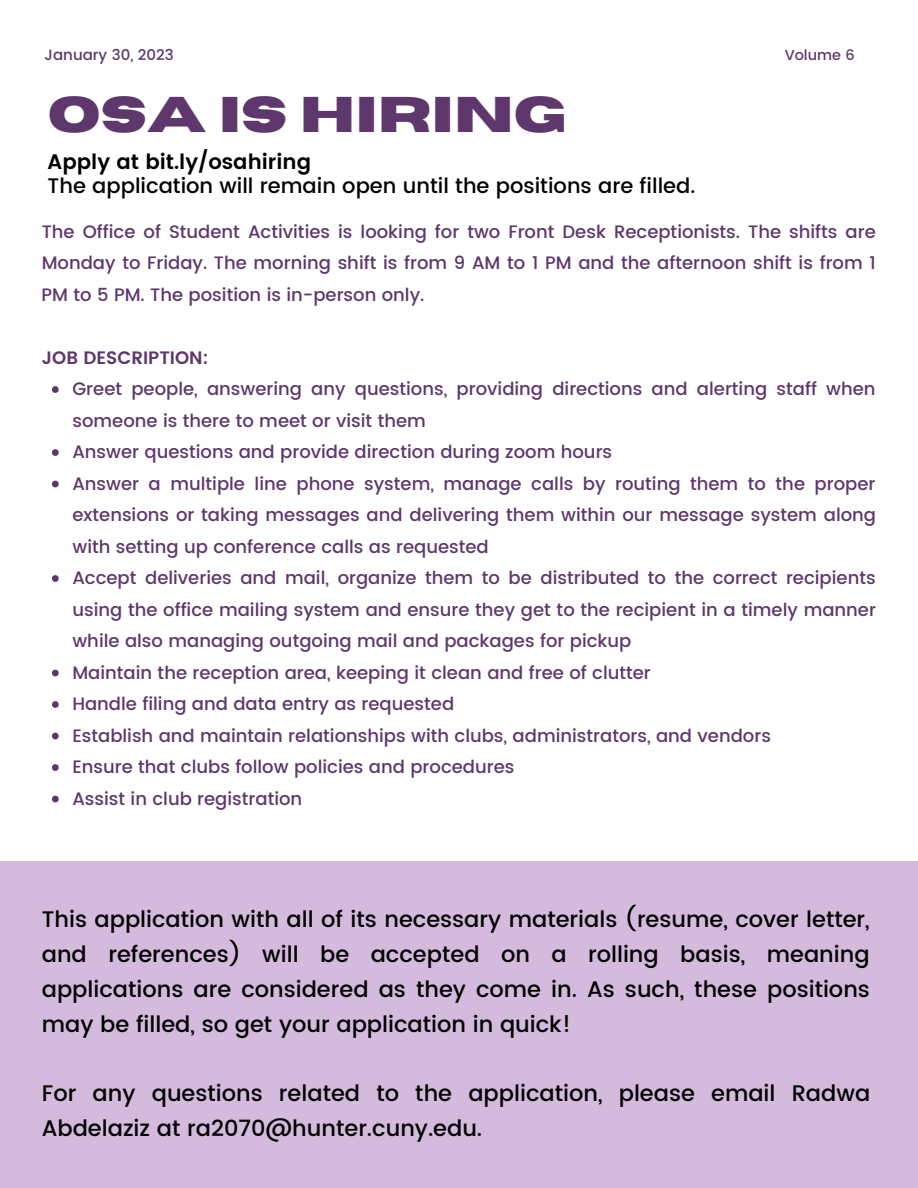
<style>
.page{position:relative;width:918px;height:1188px;background:#fff}
.page>*{position:absolute;margin:0;border:0;box-sizing:border-box;transform-origin:0 0}
.t1{font:700 49.95px "Horizon";color:#5e376d}
.t2{font:500 22.5px/35px "Poppins";color:#000;text-align:justify}
.t3{font:500 21px "Poppins";color:#000}
.t4{font:600 21px "Poppins";color:#000}
.t5{font:500 18px/31.5px "Poppins";color:#5e376d;text-align:justify}
.t6{font:600 18px "Poppins";color:#5e376d}
.t7{font:500 15px "Poppins";color:#5e376d}
.t8{font:500 14.4px "Poppins";color:#5e376d}
</style>
<div class="page">
<div style="left:0;top:861px;width:918px;height:327px;background:#d4bbdd"></div>
<svg style="left:52px;top:386px;width:7px;height:7px"></svg>
<svg style="left:52px;top:449px;width:7px;height:7px"></svg>
<svg style="left:52px;top:481px;width:7px;height:6px"></svg>
<svg style="left:52px;top:575px;width:7px;height:7px"></svg>
<svg style="left:52px;top:670px;width:7px;height:6px"></svg>
<svg style="left:52px;top:701px;width:7px;height:7px"></svg>
<svg style="left:52px;top:733px;width:7px;height:6px"></svg>
<svg style="left:52px;top:764px;width:7px;height:7px"></svg>
<svg style="left:52px;top:796px;width:7px;height:6px"></svg>
<p class="t7" style="left:45px;top:46px;width:131px">January 30, 2023</p>
<p class="t8" style="left:785px;top:46px;width:71px">Volume 6</p>
<h1 class="t1" style="left:48px;top:91px;width:520px">OSA IS HIRING</h1>
<h3 class="t4" style="left:48px;top:149px;width:265px">Apply at bit.ly/osahiring</h3>
<p class="t3" style="left:48px;top:173px;width:649px">The application will remain open until the positions are filled.</p>
<p class="t5" style="left:42px;top:216px;width:836px">The Office of Student Activities is looking for two Front Desk Receptionists. The shifts are Monday to Friday. The morning shift is from 9 AM to 1 PM and the afternoon shift is from 1<br>PM to 5 PM. The position is in-person only.</p>
<h4 class="t6" style="left:42px;top:347px;width:168px">JOB DESCRIPTION:</h4>
<p class="t5" style="left:72px;top:373px;width:805px">Greet people, answering any questions, providing directions and alerting staff when someone is there to meet or visit them</p>
<p class="t5" style="left:72px;top:436px;width:541px">Answer questions and provide direction during zoom hours</p>
<p class="t5" style="left:72px;top:468px;width:805px">Answer a multiple line phone system, manage calls by routing them to the proper extensions or taking messages and delivering them within our message system along with setting up conference calls as requested</p>
<p class="t5" style="left:72px;top:562px;width:805px">Accept deliveries and mail, organize them to be distributed to the correct recipients using the office mailing system and ensure they get to the recipient in a timely manner while also managing outgoing mail and packages for pickup</p>
<p class="t5" style="left:72px;top:657px;width:580px">Maintain the reception area, keeping it clean and free of clutter</p>
<p class="t5" style="left:72px;top:688px;width:383px">Handle filing and data entry as requested</p>
<p class="t5" style="left:72px;top:720px;width:700px">Establish and maintain relationships with clubs, administrators, and vendors</p>
<p class="t5" style="left:72px;top:751px;width:444px">Ensure that clubs follow policies and procedures</p>
<p class="t5" style="left:72px;top:783px;width:231px">Assist in club registration</p>
<p class="t2" style="left:42px;top:902px;width:830px">This application with all of its necessary materials (resume, cover letter, and references) will be accepted on a rolling basis, meaning applications are considered as they come in. As such, these positions may be filled, so get your application in quick!</p>
<p class="t2" style="left:42px;top:1076px;width:830px">For any questions related to the application, please email Radwa<br>Abdelaziz at ra2070@hunter.cuny.edu.</p>
</div>
